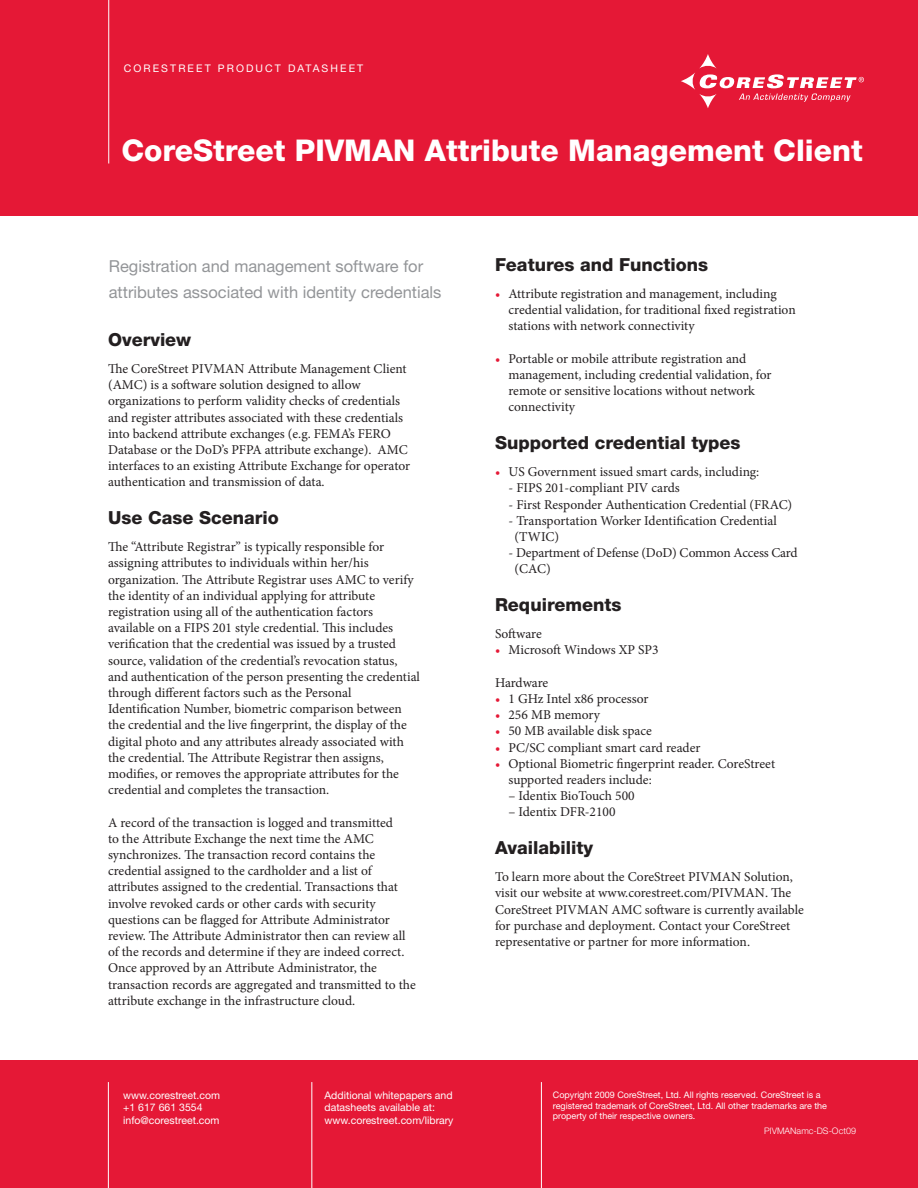
<style>
.page{position:relative;width:918px;height:1188px;background:#fff}
.page>*{position:absolute;margin:0;border:0;box-sizing:border-box;transform-origin:0 0}
.t1{font:800 30px "Helvetica Neue";color:#fff}
.t2{font:800 18px "Helvetica Neue";color:#231f20}
.t3{font:16.5px/25.5px "Helvetica Neue";color:#939598}
.t4{font:13.5px/16.2px "Minion Pro";color:#231f20}
.t5{font:10.5px/12.6px "Helvetica Neue";color:#fff}
.t6{font:10.5px "Helvetica Neue";letter-spacing:.2em;color:#fff}
.t7{font:9px/10.8px "Helvetica Neue";color:#fff}
.t8{font:300 9px "Helvetica Neue";color:#fff}
.s1{color:#e51836}
</style>
<div class="page">
<div style="left:0;top:1061px;width:918px;height:127px;background:#e51836"></div>
<div style="left:0;top:0;width:918px;height:216px;background:#e51836"></div>
<hr style="left:108px;top:0;width:1px;height:164px;background:#fff">
<hr style="left:108px;top:1082px;width:1px;height:106px;background:#fff">
<hr style="left:311px;top:1082px;width:1px;height:106px;background:#fff">
<hr style="left:541px;top:1082px;width:1px;height:106px;background:#fff">
<svg style="left:681px;top:54px;width:183px;height:54px"></svg>
<p class="t6" style="left:124px;top:62px;width:241px">CORESTREET PRODUCT DATASHEET</p>
<h1 class="t1" style="left:122px;top:132px;width:743px">CoreStreet PIVMAN Attribute Management Client</h1>
<p class="t3" style="left:109px;top:254px;width:334px">Registration and management software for attributes associated with identity credentials</p>
<h2 class="t2" style="left:108px;top:329px;width:85px">Overview</h2>
<p class="t4" style="left:108px;top:361px;width:304px">The CoreStreet PIVMAN Attribute Management Client (AMC) is a software solution designed to allow organizations to perform validity checks of credentials and register attributes associated with these credentials into backend attribute exchanges (e.g. FEMA’s FERO Database or the DoD’s PFPA attribute exchange). AMC interfaces to an existing Attribute Exchange for operator authentication and transmission of data.</p>
<h2 class="t2" style="left:108px;top:507px;width:172px">Use Case Scenario</h2>
<p class="t4" style="left:108px;top:539px;width:314px">The “Attribute Registrar” is typically responsible for assigning attributes to individuals within her/his organization. The Attribute Registrar uses AMC to verify the identity of an individual applying for attribute registration using all of the authentication factors available on a FIPS 201 style credential. This includes verification that the credential was issued by a trusted source, validation of the credential’s revocation status, and authentication of the person presenting the credential through different factors such as the Personal Identification Number, biometric comparison between the credential and the live fingerprint, the display of the digital photo and any attributes already associated with the credential. The Attribute Registrar then assigns, modifies, or removes the appropriate attributes for the credential and completes the transaction.</p>
<p class="t4" style="left:108px;top:814px;width:309px">A record of the transaction is logged and transmitted<br>to the Attribute Exchange the next time the AMC synchronizes. The transaction record contains the credential assigned to the cardholder and a list of attributes assigned to the credential. Transactions that involve revoked cards or other cards with security questions can be flagged for Attribute Administrator review. The Attribute Administrator then can review all of the records and determine if they are indeed correct.<br>Once approved by an Attribute Administrator, the transaction records are aggregated and transmitted to the attribute exchange in the infrastructure cloud.</p>
<h2 class="t2" style="left:495px;top:254px;width:215px">Features and Functions</h2>
<p class="t4" style="left:508px;top:286px;width:289px;text-indent:-14px"><span class="s1">•</span> Attribute registration and management, including credential validation, for traditional fixed registration stations with network connectivity</p>
<p class="t4" style="left:508px;top:350px;width:264px;text-indent:-14px"><span class="s1">•</span> Portable or mobile attribute registration and management, including credential validation, for remote or sensitive locations without network connectivity</p>
<h2 class="t2" style="left:495px;top:432px;width:247px">Supported credential types</h2>
<p class="t4" style="left:495px;top:464px;width:266px"><span class="s1">•</span> US Government issued smart cards, including:</p>
<p class="t4" style="left:508px;top:480px;width:173px">- FIPS 201-compliant PIV cards</p>
<p class="t4" style="left:508px;top:496px;width:285px">- First Responder Authentication Credential (FRAC)</p>
<p class="t4" style="left:515px;top:512px;width:264px;text-indent:-6px">- Transportation Worker Identification Credential (TWIC)</p>
<p class="t4" style="left:515px;top:545px;width:285px;text-indent:-6px">- Department of Defense (DoD) Common Access Card (CAC)</p>
<h2 class="t2" style="left:495px;top:594px;width:128px">Requirements</h2>
<p class="t4" style="left:495px;top:626px;width:48px">Software</p>
<p class="t4" style="left:495px;top:642px;width:165px"><span class="s1">•</span> Microsoft Windows XP SP3</p>
<p class="t4" style="left:495px;top:674px;width:55px">Hardware</p>
<p class="t4" style="left:495px;top:691px;width:155px"><span class="s1">•</span> 1 GHz Intel x86 processor</p>
<p class="t4" style="left:495px;top:707px;width:107px"><span class="s1">•</span> 256 MB memory</p>
<p class="t4" style="left:495px;top:723px;width:159px"><span class="s1">•</span> 50 MB available disk space</p>
<p class="t4" style="left:495px;top:739px;width:207px"><span class="s1">•</span> PC/SC compliant smart card reader</p>
<p class="t4" style="left:508px;top:755px;width:268px;text-indent:-14px"><span class="s1">•</span> Optional Biometric fingerprint reader. CoreStreet supported readers include:</p>
<p class="t4" style="left:508px;top:788px;width:128px">– Identix BioTouch 500</p>
<p class="t4" style="left:508px;top:804px;width:109px">– Identix DFR-2100</p>
<h2 class="t2" style="left:495px;top:837px;width:100px">Availability</h2>
<p class="t4" style="left:495px;top:869px;width:310px">To learn more about the CoreStreet PIVMAN Solution, visit our website at www.corestreet.com/PIVMAN. The CoreStreet PIVMAN AMC software is currently available for purchase and deployment. Contact your CoreStreet representative or partner for more information.</p>
<p class="t5" style="left:123px;top:1089px;width:98px">www.corestreet.com +1 617 661 3554 info@corestreet.com</p>
<p class="t5" style="left:324px;top:1089px;width:131px">Additional whitepapers and datasheets available at: www.corestreet.com/library</p>
<p class="t7" style="left:553px;top:1089px;width:276px">Copyright 2009 CoreStreet, Ltd. All rights reserved. CoreStreet is a registered trademark of CoreStreet, Ltd. All other trademarks are the property of their respective owners.</p>
<p class="t8" style="left:764px;top:1126px;width:93px">PIVMANamc-DS-Oct09</p>
</div>
